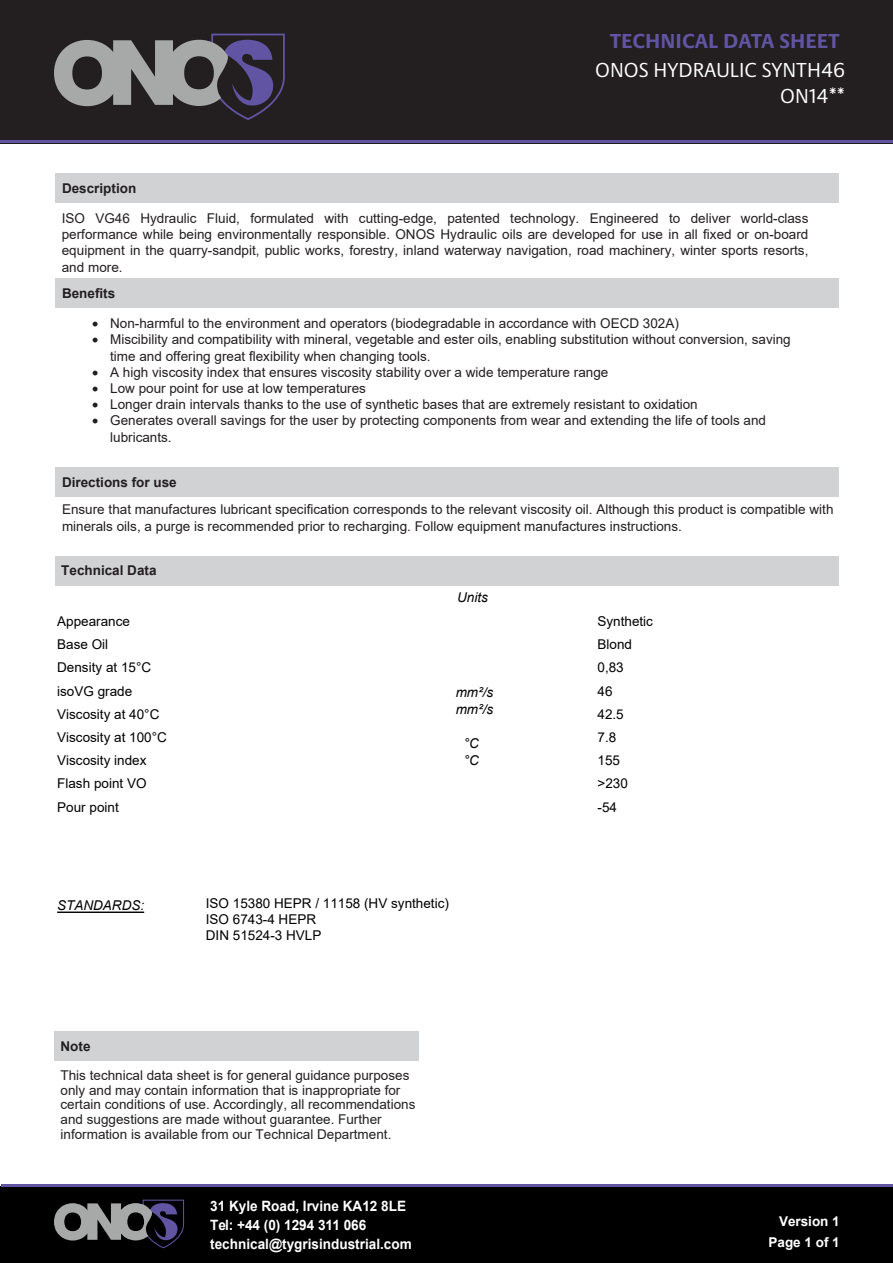
<style>
.page{position:relative;width:893px;height:1263px;background:#fff}
.page>*{position:absolute;margin:0;border:0;box-sizing:border-box;transform-origin:0 0}
.t1{font:21px/25px "Praxis Next";color:#fff;text-align:right}
.t2{font:700 21px "Praxis Next";color:#6155a3}
.t3{font:700 14.25px/19px "Arial";color:#fff;scale:.95 1}
.t4{font:13.5px/16.2px "Arial";color:#221e1f}
.t5{font:13.5px/16.2px "Arial";color:#221e1f;text-align:justify}
.t6{font:13.5px/14.9px "Arial";color:#231f20}
.t7{font:13.5px/23.2px "Arial";color:#000}
.t8{font:700 13.5px "Arial";color:#231f20}
.t9{font:italic 13.5px/17px "Arial";color:#000}
.t10{font:700 13.5px/20.5px "Arial";color:#fff;text-align:right}
.t11{font:700 13.5px "Arial";color:#231f20}
.s1{font-style:inherit}
</style>
<div class="page">
<div style="left:0;top:1186px;width:893px;height:77px;background:#000001"></div>
<div style="left:0;top:0;width:893px;height:143px;background:#231f20"></div>
<hr style="left:0;top:140px;width:893px;height:3px;background:#6155a3">
<hr style="left:1px;top:1184px;width:892px;height:2px;background:#6155a3">
<svg style="left:54px;top:34px;width:231px;height:86px"></svg>
<svg style="left:54px;top:1199px;width:130px;height:49px"></svg>
<div style="left:55px;top:173px;width:784px;height:30px;background:#d1d2d4"></div>
<div style="left:55px;top:278px;width:784px;height:30px;background:#d1d2d4"></div>
<div style="left:55px;top:467px;width:784px;height:30px;background:#d1d2d4"></div>
<div style="left:55px;top:556px;width:784px;height:29px;background:#d1d2d4"></div>
<div style="left:55px;top:1031px;width:364px;height:30px;background:#d1d2d4"></div>
<hr style="left:57px;top:911px;width:87px;height:2px;background:#000">
<p class="t11" style="left:62px;top:179px;width:76px">Description</p>
<h1 class="t2" style="left:610px;top:24px;width:232px">TECHNICAL DATA SHEET</h1>
<h1 class="t1" style="left:595px;top:57px;width:251px">ONOS HYDRAULIC SYNTH46<br>ON14**</h1>
<p class="t5" style="left:62px;top:210px;width:748px">ISO VG<span class="s1">46</span> Hydraulic Fluid, formulated with cutting-edge, patented technology. Engineered to deliver world-class performance while being environmentally responsible. ONOS Hydraulic oils are developed for use in all fixed or on-board equipment in the quarry-sandpit, public works, forestry, inland waterway navigation, road machinery, winter sports resorts, and more.</p>
<p class="t8" style="left:62px;top:284px;width:55px">Benefits</p>
<p class="t4" style="left:92px;top:315px;width:588px">• Non-harmful to the environment and operators (biodegradable in accordance with OECD 302A)</p>
<p class="t4" style="left:110px;top:331px;width:682px;text-indent:-18px">• Miscibility and compatibility with mineral, vegetable and ester oils, enabling substitution without conversion, saving time and offering great flexibility when changing tools.</p>
<p class="t4" style="left:92px;top:364px;width:518px">• A high viscosity index that ensures viscosity stability over a wide temperature range</p>
<p class="t4" style="left:92px;top:380px;width:275px">• Low pour point for use at low temperatures</p>
<p class="t4" style="left:92px;top:396px;width:607px">• Longer drain intervals thanks to the use of synthetic bases that are extremely resistant to oxidation</p>
<p class="t4" style="left:110px;top:412px;width:657px;text-indent:-18px">• Generates overall savings for the user by protecting components from wear and extending the life of tools and lubricants.</p>
<p class="t8" style="left:62px;top:473px;width:116px">Directions for use</p>
<p class="t5" style="left:62px;top:501px;width:773px">Ensure that manufactures lubricant specification corresponds to the relevant viscosity oil. <span class="s1">Although this product is compatible with minerals oils, a purge is recommended</span> prior to recharging. Follow equipment manufactures instructions.</p>
<p class="t8" style="left:61px;top:561px;width:97px">Technical Data</p>
<p class="t7" style="left:57px;top:609px;width:111px">Appearance<br>Base Oil<br>Density at 15°C isoVG grade<br>Viscosity at 40°C<br>Viscosity at 100°C<br>Viscosity index<br>Flash point VO<br>Pour point</p>
<p class="t9" style="left:457px;top:588px;width:32px">Units</p>
<p class="t9" style="left:456px;top:684px;width:39px">mm²/s mm²/s</p>
<p class="t9" style="left:464px;top:735px;width:17px">°C °C</p>
<p class="t9" style="left:57px;top:897px;width:89px">STANDARDS:</p>
<p class="t7" style="left:206px;top:896px;width:245px;line-height:15.5px">ISO 15380 HEPR / 11158 (HV synthetic)<br>ISO 6743-4 HEPR<br>DIN 51524-3 HVLP</p>
<p class="t11" style="left:61px;top:1037px;width:31px">Note</p>
<p class="t6" style="left:61px;top:1067px;width:356px">This technical data sheet is for general guidance purposes only and may contain information that is inappropriate for certain conditions of use. Accordingly, all recommendations and suggestions are made without guarantee. Further information is available from our Technical Department.</p>
<p class="t3" style="left:210px;top:1197px;width:214px">31 Kyle Road, Irvine KA12 8LE<br>Tel: +44 (0) 1294 311 066 technical@tygrisindustrial.com</p>
<p class="t7" style="left:597px;top:609px;width:57px">Synthetic<br>Blond<br>0,83<br>46<br>42.5<br>7.8<br>155 &gt;230<br>-54</p>
<p class="t10" style="left:768px;top:1211px;width:73px">Version <span class="s1">1<br></span>Page 1 of 1</p>
</div>
